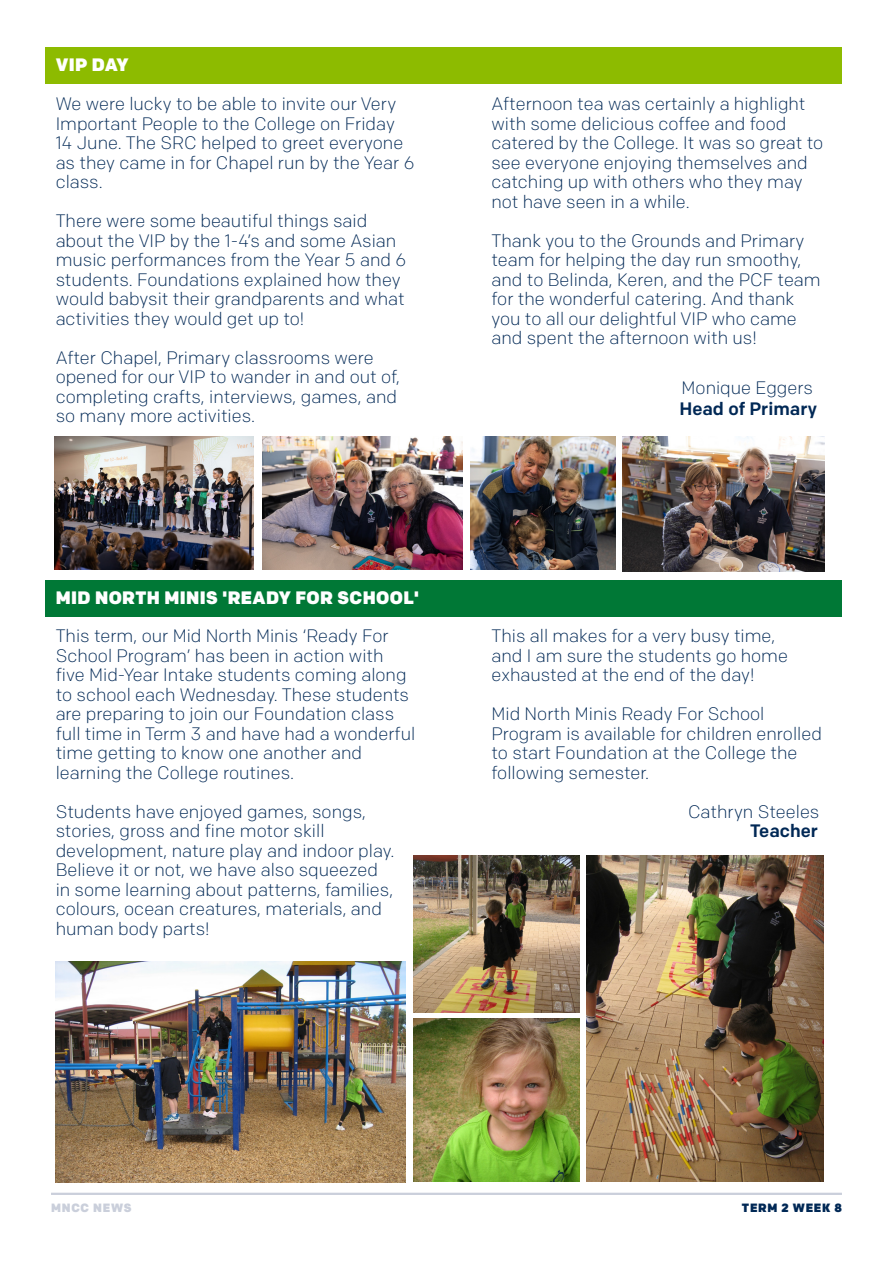
<style>
.page{position:relative;width:893px;height:1263px;background:#fff}
.page>*{position:absolute;margin:0;border:0;box-sizing:border-box;transform-origin:0 0}
.MNCC_Body_Text{font:300 18px/19.5px "Colfax";color:#002855}
.t1{font:900 18px "Colfax";letter-spacing:.02em;color:#fff}
.MNCC_Body_Text-2{font:500 18px "Colfax";color:#002855}
.t2{font:900 12px "Colfax";letter-spacing:.06em;color:#002855}
.t3{font:900 12px "Colfax";letter-spacing:.06em;color:#cacfdb}
.s1{font-weight:500}
</style>
<div class="page">
<hr style="left:51px;top:1193px;width:791px;height:2px;background:#cacfdb">
<div style="left:45px;top:580px;width:797px;height:36px;background:#007836"></div>
<div style="left:45px;top:47px;width:797px;height:36px;background:#8dbb00"></div>
<img style="left:414px;top:855px;width:166px;height:157px">
<img style="left:587px;top:855px;width:236px;height:326px">
<img style="left:414px;top:1019px;width:166px;height:162px">
<img style="left:56px;top:962px;width:349px;height:220px">
<img style="left:54px;top:436px;width:200px;height:134px">
<img style="left:622px;top:436px;width:203px;height:135px">
<img style="left:263px;top:436px;width:199px;height:133px">
<img style="left:470px;top:436px;width:145px;height:134px">
<p class="t1" style="left:56px;top:54px;width:75px">VIP DAY</p>
<p class="MNCC_Body_Text" style="left:56px;top:94px;width:360px">We were lucky to be able to invite our Very Important People to the College on Friday 14 June. The SRC helped to greet everyone as they came in for Chapel run by the Year 6 class.</p>
<p class="MNCC_Body_Text" style="left:56px;top:211px;width:352px">There were some beautiful things said about the VIP by the 1-4’s and some Asian music performances from the Year 5 and 6 students. Foundations explained how they would babysit their grandparents and what activities they would get up to!</p>
<p class="MNCC_Body_Text" style="left:56px;top:348px;width:346px">After Chapel, Primary classrooms were opened for our VIP to wander in and out of, completing crafts, interviews, games, and so many more activities.</p>
<p class="t1" style="left:56px;top:587px;width:365px">MID NORTH MINIS 'READY FOR SCHOOL'</p>
<p class="MNCC_Body_Text" style="left:56px;top:626px;width:361px">This term, our Mid North Minis ‘Ready For School Program’ has been in action with five Mid-Year Intake students coming along to school each Wednesday. These students are preparing to join our Foundation class full time in Term 3 and have had a wonderful time getting to know one another and learning the College routines.</p>
<p class="MNCC_Body_Text" style="left:56px;top:801px;width:340px">Students have enjoyed games, songs, stories, gross and fine motor skill development, nature play and indoor play.<br>Believe it or not, we have also squeezed in some learning about patterns, families, colours, ocean creatures, materials, and human body parts!</p>
<p class="MNCC_Body_Text" style="left:491px;top:94px;width:333px">Afternoon tea was certainly a highlight with some delicious coffee and food catered by the College. It was so great to see everyone enjoying themselves and catching up with others who they may not have seen in a while.</p>
<p class="MNCC_Body_Text" style="left:491px;top:231px;width:331px">Thank you to the Grounds and Primary team for helping the day run smoothy, and to Belinda, Keren, and the PCF team for the wonderful catering. And thank you to all our delightful VIP who came and spent the afternoon with us!</p>
<p class="MNCC_Body_Text" style="left:679px;top:377px;width:139px;line-height:21px">Monique Eggers<br><span class="s1">Head of Primary</span></p>
<p class="MNCC_Body_Text" style="left:491px;top:626px;width:298px">This all makes for a very busy time, and I am sure the students go home exhausted at the end of the day!</p>
<p class="MNCC_Body_Text" style="left:491px;top:704px;width:332px">Mid North Minis Ready For School Program is available for children enrolled to start Foundation at the College the following semester.</p>
<p class="MNCC_Body_Text" style="left:688px;top:801px;width:133px">Cathryn Steeles</p>
<p class="MNCC_Body_Text-2" style="left:750px;top:820px;width:69px">Teacher</p>
<p class="t3" style="left:51px;top:1200px;width:82px">MNCC NEWS</p>
<p class="t2" style="left:742px;top:1200px;width:101px">TERM 2 WEEK 8</p>
</div>
